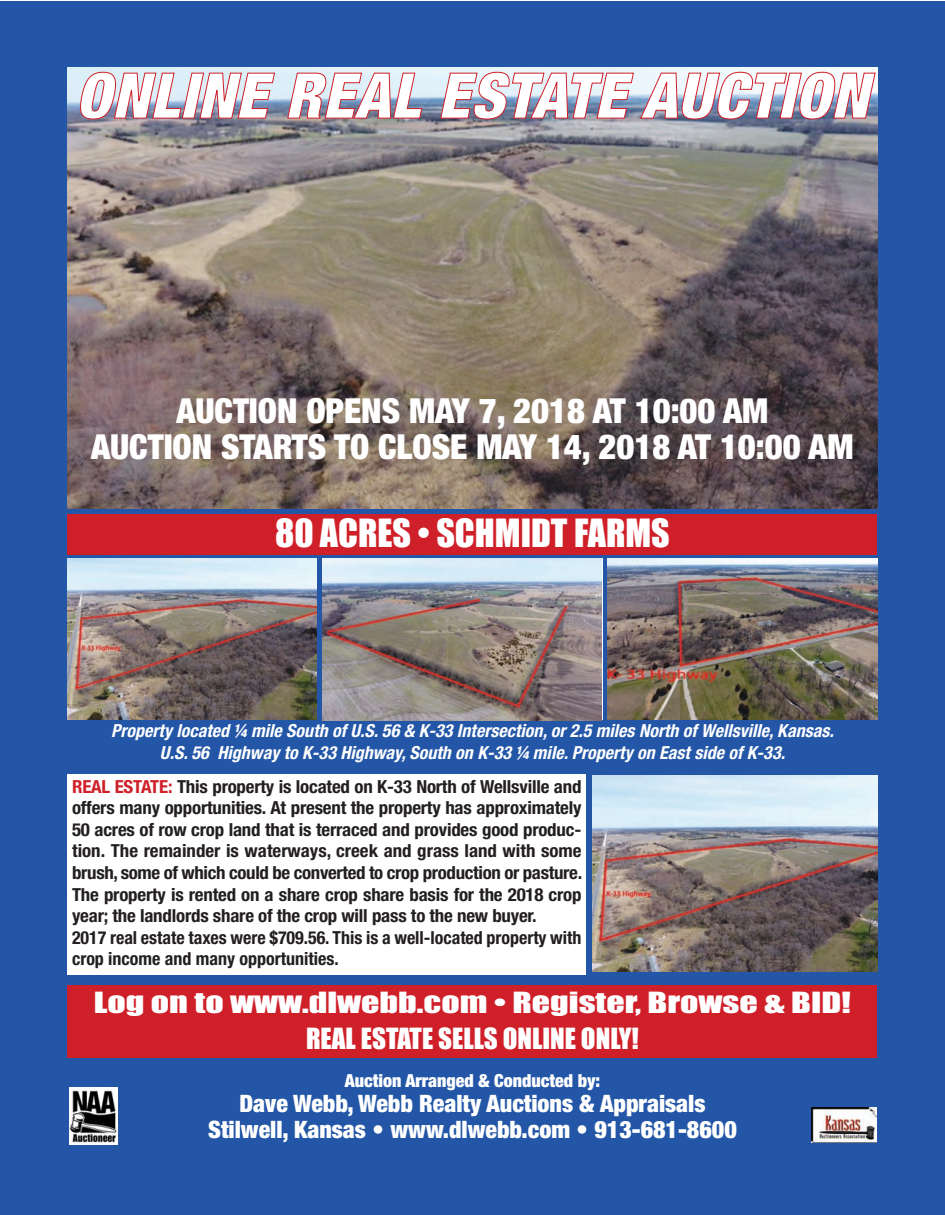
<style>
.page{position:relative;width:945px;height:1215px;background:#fff}
.page>*{position:absolute;margin:0;border:0;box-sizing:border-box;transform-origin:0 0}
.t1{font:italic 900 condensed 63px "Helvetica Neue";letter-spacing:.015em;color:#fff}
.t2{font:36px "Impact";color:#fff}
.t3{font:900 condensed 34.5px/36px "Helvetica Neue";color:#fff;text-align:center}
.t4{font:27px/36px "Impact";color:#fff;text-align:center;scale:1.33 1}
.t5{font:900 condensed 24px/25.5px "Helvetica Neue";color:#fff;text-align:center}
.t6{font:700 condensed 18px/21.6px "Helvetica Neue";letter-spacing:-.01em;color:#231f20;scale:1.05 1}
.t7{font:italic 700 condensed 18px/21.6px "Helvetica Neue";letter-spacing:.005em;color:#fff;text-align:center}
.t8{font:900 condensed 18px "Helvetica Neue";color:#fff}
.s1{color:#cf2029}
</style>
<div class="page">
<div style="left:0;top:1px;width:945px;height:1214px;background:#2356a6"></div>
<img style="left:69px;top:1087px;width:49px;height:58px">
<img style="left:811px;top:1108px;width:65px;height:34px">
<div style="left:68px;top:985px;width:810px;height:73px;background:#cf2029"></div>
<div style="left:68px;top:514px;width:810px;height:41px;background:#cf2029"></div>
<img style="left:68px;top:558px;width:249px;height:162px">
<img style="left:608px;top:558px;width:270px;height:161px">
<div style="left:68px;top:774px;width:518px;height:200px;background:#fff"></div>
<img style="left:68px;top:68px;width:810px;height:440px">
<svg style="left:78px;top:72px;width:197px;height:48px;background:#bbb5c6"></svg>
<img style="left:287px;top:72px;width:136px;height:47px">
<img style="left:440px;top:72px;width:194px;height:48px">
<img style="left:640px;top:72px;width:236px;height:48px">
<img style="left:593px;top:775px;width:284px;height:196px">
<img style="left:322px;top:558px;width:280px;height:162px">
<h1 class="t1" style="left:76px;top:73px;width:794px">ONLINE REAL ESTATE AUCTION</h1>
<h3 class="t3" style="left:91px;top:396px;width:764px">AUCTION OPENS MAY 7, 2018 AT 10:00 AM<br>AUCTION STARTS TO CLOSE MAY 14, 2018 AT 10:00 AM</h3>
<h2 class="t2" style="left:275px;top:513px;width:396px">80 ACRES • SCHMIDT FARMS</h2>
<p class="t7" style="left:111px;top:722px;width:724px">Property located ¼ mile South of U.S. 56 &amp; K-33 Intersection, or 2.5 miles North of Wellsville, Kansas.<br>U.S. 56 Highway to K-33 Highway, South on K-33 ¼ mile. Property on East side of K-33.</p>
<p class="t6" style="left:72px;top:777px;width:487px"><span class="s1">REAL ESTATE:</span> This property is located on K-33 North of Wellsville and offers many opportunities. At present the property has approximately 50 acres of row crop land that is terraced and provides good produc&shy;tion. The remainder is waterways, creek and grass land with some brush, some of which could be converted to crop production or pasture.<br>The property is rented on a share crop share basis for the 2018 crop year; the landlords share of the crop will pass to the new buyer.<br>2017 real estate taxes were $709.56. This is a well-located property with crop income and many opportunities.</p>
<h3 class="t4" style="left:94px;top:985px;width:571px">Log on to www.dlwebb.com • Register, Browse &amp; BID!<br>REAL ESTATE SELLS ONLINE ONLY!</h3>
<p class="t8" style="left:345px;top:1074px;width:257px">Auction Arranged &amp; Conducted by:</p>
<h3 class="t5" style="left:208px;top:1093px;width:530px">Dave Webb, Webb Realty Auctions &amp; Appraisals<br>Stilwell, Kansas • www.dlwebb.com • 913-681-8600</h3>
</div>
